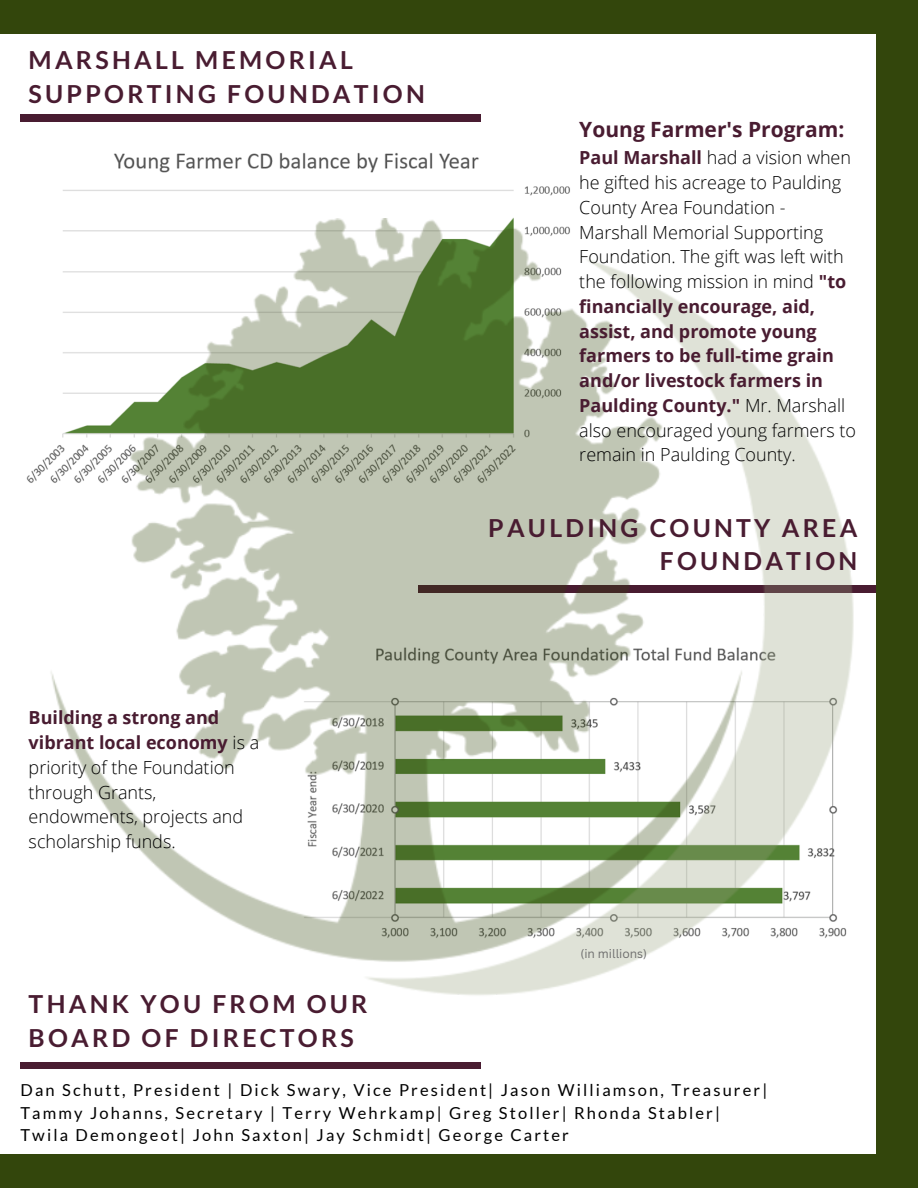
<style>
.page{position:relative;width:918px;height:1188px;background:#fff}
.page>*{position:absolute;margin:0;border:0;box-sizing:border-box;transform-origin:0 0}
.t1{font:700 24.9px/33.8px "Lato";letter-spacing:.13em;color:#491c31}
.t2{font:700 21px "Open Sans";color:#491c31}
.t3{font:300 18px/24.8px "Open Sans";color:#000}
.t4{font:16.5px "Lato";letter-spacing:.13em;color:#000}
.t5{font:12px "Canva Sans";color:#6d6d6d}
.s1{font-weight:700;color:#491c31}
</style>
<div class="page">
<div style="left:0;top:1155px;width:918px;height:33px;background:#33460c"></div>
<div style="left:20px;top:115px;width:461px;height:6px;background:#491c31"></div>
<div style="left:20px;top:1062px;width:461px;height:7px;background:#491c31"></div>
<div style="left:0;top:0;width:918px;height:34px;background:#33460c"></div>
<div style="left:877px;top:0;width:41px;height:1188px;background:#33460c"></div>
<img style="left:63px;top:153px;width:507px;height:66px">
<img style="left:26px;top:219px;width:851px;height:845px">
<p class="t1" style="left:29px;top:42px;width:398px">MARSHALL MEMORIAL<br>SUPPORTING FOUNDATION</p>
<p class="t3" style="left:29px;top:705px;width:232px"><span class="s1">Building a strong and vibrant local economy</span> is a priority of the Foundation through Grants, endowments, projects and scholarship funds.</p>
<p class="t1" style="left:29px;top:987px;width:340px">THANK YOU FROM OUR</p>
<p class="t1" style="left:29px;top:1021px;width:327px">BOARD OF DIRECTORS</p>
<p class="t2" style="left:579px;top:115px;width:267px">Young Farmer's Program:</p>
<p class="t3" style="left:579px;top:145px;width:278px"><span class="s1">Paul Marshall</span> had a vision when he gifted his acreage to Paulding<br>County Area Foundation -<br>Marshall Memorial Supporting<br>Foundation. The gift was left with the following mission in mind <span class="s1">"to financially encourage, aid, assist, and promote young farmers to be full-time grain and/or livestock farmers in<br>Paulding County."</span> Mr. Marshall also encouraged young farmers to remain in Paulding County.</p>
<p class="t1" style="left:488px;top:510px;width:371px;text-align:right">PAULDING COUNTY AREA<br>FOUNDATION</p>
<p class="t5" style="left:580px;top:945px;width:68px">(in millions)</p>
<p class="t4" style="left:20px;top:1080px;width:748px">Dan Schutt, President | Dick Swary, Vice President| Jason Williamson, Treasurer|</p>
<p class="t4" style="left:20px;top:1102px;width:701px">Tammy Johanns, Secretary | Terry Wehrkamp| Greg Stoller| Rhonda Stabler|</p>
<p class="t4" style="left:20px;top:1125px;width:550px">Twila Demongeot| John Saxton| Jay Schmidt| George Carter</p>
</div>
